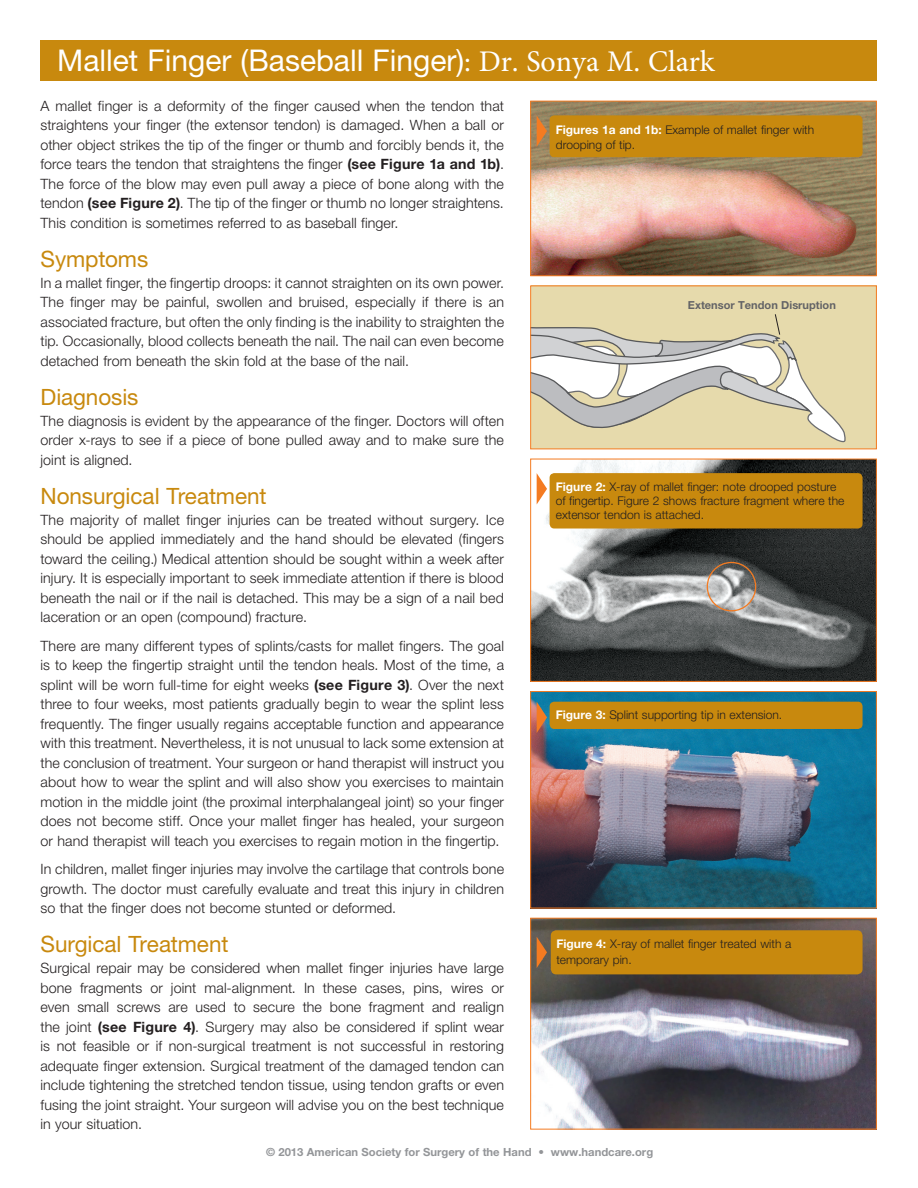
<style>
.page{position:relative;width:918px;height:1188px;background:#fff}
.page>*{position:absolute;margin:0;border:0;box-sizing:border-box;transform-origin:0 0}
.t1{font:30px "Helvetica Neue LT Std";color:#fff}
.t2{font:22.5px "Helvetica Neue LT Std";letter-spacing:-.005em;color:#c8890e}
.t3{font:300 14.25px/19.5px "Helvetica Neue LT Std";letter-spacing:.01em;color:#231f20;text-align:justify}
.t4{font:300 12px/14.2px "Helvetica Neue LT Std";color:#231f20}
.t5{font:700 11.25px "Helvetica Neue LT Std";color:#939598}
.t6{font:700 11.1px "Helvetica Neue LT Std";color:#636366}
.s1{font-family:"Minion Pro"}
.s2{font-weight:700}
.s3{font-weight:700;color:#fff}
</style>
<div class="page">
<div style="left:40px;top:40px;width:838px;height:41px;background:#c8890e"></div>
<img style="left:532px;top:103px;width:343px;height:171px">
<div style="left:530px;top:101px;width:347px;height:175px;border:1px solid #f47b21"></div>
<svg style="left:537px;top:115px;width:10px;height:32px"></svg>
<div style="left:550px;top:115px;width:313px;height:42px;background:#c8890e;border-radius:5px"></div>
<div style="left:532px;top:288px;width:343px;height:159px;background:#e6daac"></div>
<div style="left:530px;top:286px;width:347px;height:163px;border:1px solid #f47b21"></div>
<svg style="left:531px;top:314px;width:316px;height:130px"></svg>
<img style="left:532px;top:461px;width:343px;height:219px">
<div style="left:530px;top:459px;width:347px;height:223px;border:1px solid #f47b21"></div>
<div style="left:707px;top:562px;width:49px;height:49px;border:1px solid #f47b21;border-radius:50%"></div>
<svg style="left:537px;top:473px;width:10px;height:31px"></svg>
<div style="left:550px;top:473px;width:313px;height:56px;background:#c8890e;border-radius:5px"></div>
<img style="left:532px;top:693px;width:343px;height:213px">
<div style="left:530px;top:691px;width:347px;height:217px;border:1px solid #f47b21"></div>
<svg style="left:537px;top:702px;width:10px;height:31px"></svg>
<div style="left:550px;top:702px;width:313px;height:27px;background:#c8890e;border-radius:5px"></div>
<img style="left:532px;top:920px;width:343px;height:208px">
<div style="left:530px;top:918px;width:347px;height:212px;border:1px solid #f47b21"></div>
<div style="left:551px;top:930px;width:312px;height:44px;background:#c8890e;border-radius:5px"></div>
<svg style="left:537px;top:937px;width:10px;height:31px"></svg>
<h1 class="t1" style="left:57px;top:43px;width:659px">Mallet Finger (Baseball Finger)<span class="s1">: Dr. Sonya M. Clark</span></h1>
<p class="t3" style="left:40px;top:96px;width:465px">A mallet finger is a deformity of the finger caused when the tendon that straightens your finger (the extensor tendon) is damaged. When a ball or other object strikes the tip of the finger or thumb and forcibly bends it, the force tears the tendon that straightens the finger <span class="s2">(see Figure 1a and 1b)</span>.<br>The force of the blow may even pull away a piece of bone along with the tendon <span class="s2">(see Figure 2)</span>. The tip of the finger or thumb no longer straightens.<br>This condition is sometimes referred to as baseball finger.</p>
<h2 class="t2" style="left:40px;top:245px;width:109px">Symptoms</h2>
<p class="t3" style="left:40px;top:273px;width:465px">In a mallet finger, the fingertip droops: it cannot straighten on its own power.<br>The finger may be painful, swollen and bruised, especially if there is an associated fracture, but often the only finding is the inability to straighten the tip. Occasionally, blood collects beneath the nail. The nail can even become detached from beneath the skin fold at the base of the nail.</p>
<h2 class="t2" style="left:40px;top:383px;width:100px">Diagnosis</h2>
<p class="t3" style="left:40px;top:411px;width:465px">The diagnosis is evident by the appearance of the finger. Doctors will often order x-rays to see if a piece of bone pulled away and to make sure the joint is aligned.</p>
<h2 class="t2" style="left:40px;top:482px;width:228px">Nonsurgical Treatment</h2>
<p class="t3" style="left:40px;top:510px;width:465px">The majority of mallet finger injuries can be treated without surgery. Ice should be applied immediately and the hand should be elevated (fingers toward the ceiling.) Medical attention should be sought within a week after injury. It is especially important to seek immediate attention if there is blood beneath the nail or if the nail is detached. This may be a sign of a nail bed laceration or an open (compound) fracture.</p>
<p class="t3" style="left:40px;top:636px;width:465px">There are many different types of splints/casts for mallet fingers. The goal is to keep the fingertip straight until the tendon heals. Most of the time, a splint will be worn full-time for eight weeks <span class="s2">(see Figure 3)</span>. Over the next three to four weeks, most patients gradually begin to wear the splint less frequently. The finger usually regains acceptable function and appearance with this treatment. Nevertheless, it is not unusual to lack some extension at the conclusion of treatment. Your surgeon or hand therapist will instruct you about how to wear the splint and will also show you exercises to maintain motion in the middle joint (the proximal interphalangeal joint) so your finger does not become stiff. Once your mallet finger has healed, your surgeon or hand therapist will teach you exercises to regain motion in the fingertip.</p>
<p class="t3" style="left:40px;top:859px;width:465px">In children, mallet finger injuries may involve the cartilage that controls bone growth. The doctor must carefully evaluate and treat this injury in children so that the finger does not become stunted or deformed.</p>
<h2 class="t2" style="left:40px;top:931px;width:189px">Surgical Treatment</h2>
<p class="t3" style="left:40px;top:958px;width:465px">Surgical repair may be considered when mallet finger injuries have large bone fragments or joint mal-alignment. In these cases, pins, wires or even small screws are used to secure the bone fragment and realign the joint <span class="s2">(see Figure 4)</span>. Surgery may also be considered if splint wear is not feasible or if non-surgical treatment is not successful in restoring adequate finger extension. Surgical treatment of the damaged tendon can include tightening the stretched tendon tissue, using tendon grafts or even fusing the joint straight. Your surgeon will advise you on the best technique in your situation.</p>
<p class="t4" style="left:556px;top:123px;width:260px"><span class="s3">Figures 1a and 1b:</span> Example of mallet finger with drooping of tip.</p>
<p class="t6" style="left:688px;top:298px;width:150px">Extensor Tendon Disruption</p>
<p class="t4" style="left:556px;top:479px;width:290px"><span class="s3">Figure 2:</span> X-ray of mallet finger: note drooped posture of fingertip. Figure 2 shows fracture fragment where the extensor tendon is attached.</p>
<p class="t4" style="left:556px;top:708px;width:228px"><span class="s3">Figure 3:</span> Splint supporting tip in extension.</p>
<p class="t4" style="left:556px;top:935px;width:236px;line-height:16.5px"><span class="s3">Figure 4:</span> X-ray of mallet finger treated with a temporary pin.</p>
<p class="t5" style="left:266px;top:1145px;width:389px">© 2013 American Society for Surgery of the Hand • www.handcare.org</p>
</div>
